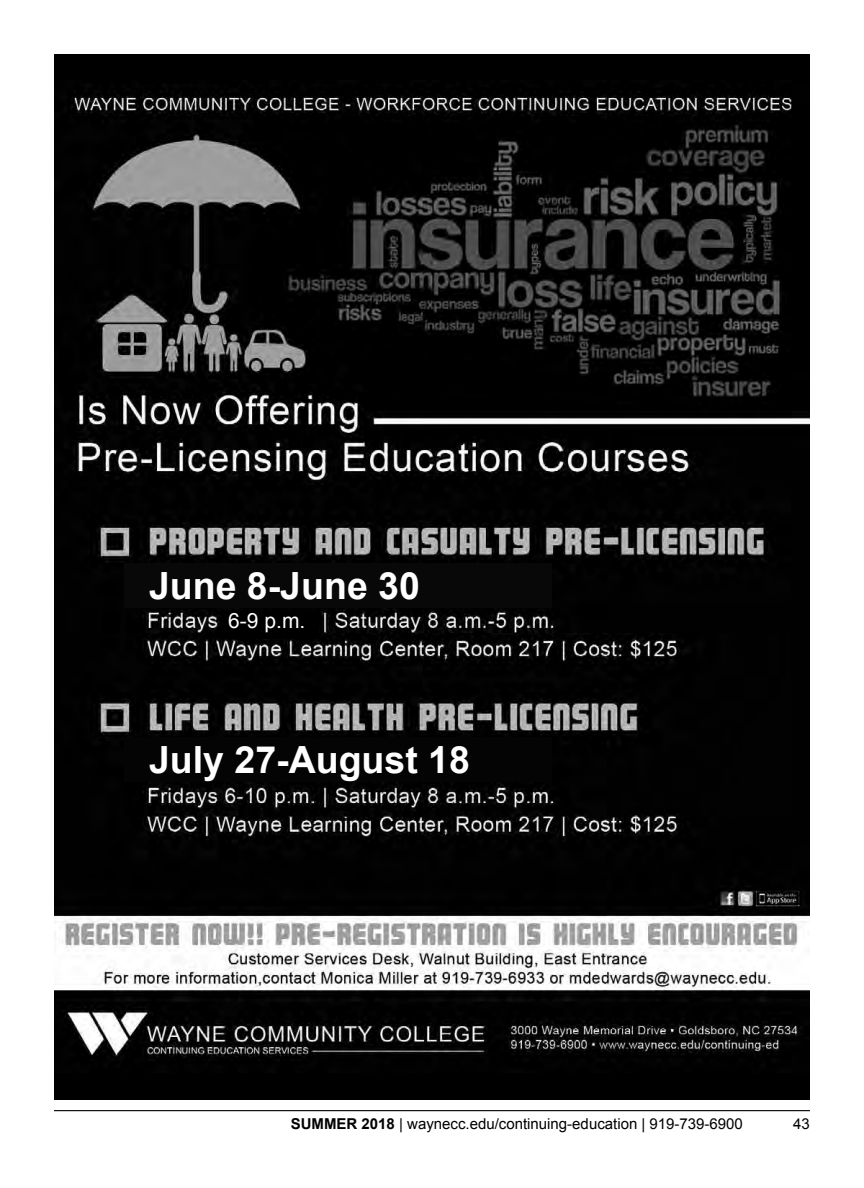
<style>
.page{position:relative;width:864px;height:1188px;background:#fff}
.page>*{position:absolute;margin:0;border:0;box-sizing:border-box;transform-origin:0 0}
.t1{font:700 37.5px "Arial";color:#fff}
.t2{font:21px "Arial";color:#fff}
.t3{font:15px "Arial";color:#000}
.s1{font-weight:700}
</style>
<div class="page">
<hr style="left:54px;top:1110px;width:756px;height:1px;background:#000">
<div style="left:54px;top:54px;width:756px;height:1045px;background:#000"></div>
<img style="left:54px;top:91px;width:756px;height:967px">
<div style="left:124px;top:564px;width:428px;height:44px;background:#080808"></div>
<div style="left:124px;top:737px;width:428px;height:44px;background:#040404"></div>
<div style="left:221px;top:610px;width:98px;height:28px;background:#000"></div>
<h1 class="t1" style="left:149px;top:561px;width:272px">June 8-June 30</h1>
<h2 class="t2" style="left:228px;top:607px;width:79px">6-9 p.m.</h2>
<h1 class="t1" style="left:149px;top:734px;width:322px">July 27-August 18</h1>
<p class="t3" style="left:291px;top:1114px;width:454px"><span class="s1">SUMMER 2018</span> | waynecc.edu/continuing-education | 919-739-6900</p>
<p class="t3" style="left:793px;top:1114px;width:18px">43</p>
</div>
